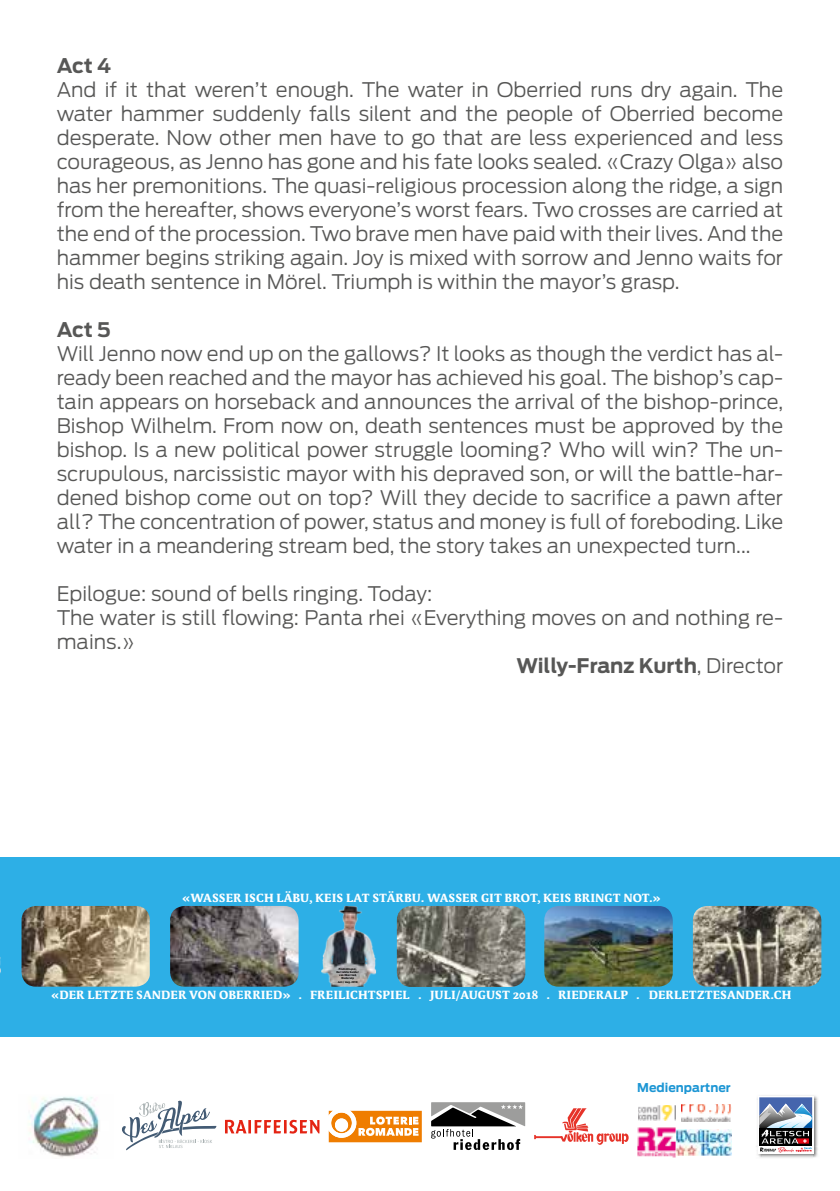
<style>
.page{position:relative;width:840px;height:1191px;background:#fff}
.page>*{position:absolute;margin:0;border:0;box-sizing:border-box;transform-origin:0 0}
.t1{font:300 20px/24px "Antenna";color:#575756;text-align:justify}
.t2{font:700 20px "Antenna";letter-spacing:-.005em;color:#575756}
.t3{font:700 12.2px "Antenna";color:#1d96d4}
.t4{font:800 10.8px "Parable";color:#fff}
.t5{font:900 2.8px/3.2px "DIN";color:#000;text-align:center}
.s1{font-weight:300}
</style>
<div class="page">
<div style="left:0;top:857px;width:839px;height:334px;background:#2dafe6"></div>
<div style="left:0;top:1037px;width:839px;height:154px;background:#fff"></div>
<img style="left:29px;top:1096px;width:71px;height:61px">
<svg style="left:122px;top:1100px;width:94px;height:50px"></svg>
<svg style="left:225px;top:1119px;width:94px;height:14px"></svg>
<svg style="left:328px;top:1110px;width:94px;height:33px"></svg>
<svg style="left:328px;top:1110px;width:93px;height:32px"></svg>
<svg style="left:431px;top:1102px;width:94px;height:48px"></svg>
<img style="left:675px;top:1129px;width:56px;height:26px">
<img style="left:637px;top:1127px;width:38px;height:31px">
<img style="left:638px;top:1105px;width:37px;height:15px">
<img style="left:681px;top:1104px;width:50px;height:17px">
<img style="left:813px;top:1095px;width:5px;height:5px">
<img style="left:756px;top:1146px;width:6px;height:12px">
<img style="left:811px;top:1100px;width:7px;height:58px">
<div style="left:757px;top:1095px;width:56px;height:58px;background:#fff"></div>
<div style="left:758px;top:1097px;width:53px;height:31px;background:#4565ad"></div>
<svg style="left:758px;top:1103px;width:58px;height:49px"></svg>
<svg style="left:534px;top:1108px;width:94px;height:36px"></svg>
<img style="left:692px;top:906px;width:128px;height:80px">
<img style="left:170px;top:906px;width:128px;height:80px">
<img style="left:544px;top:906px;width:128px;height:80px">
<img style="left:396px;top:906px;width:129px;height:81px">
<img style="left:22px;top:906px;width:128px;height:80px">
<img style="left:321px;top:906px;width:55px;height:80px">
<img style="left:0;top:957px;width:1px;height:16px">
<p class="t2" style="left:57px;top:53px;width:56px">Act 4</p>
<p class="t1" style="left:57px;top:77px;width:727px">And if it that weren’t enough. The water in Oberried runs dry again. The water hammer suddenly falls silent and the people of Oberried become desperate. Now other men have to go that are less experienced and less courageous, as Jenno has gone and his fate looks sealed. «Crazy Olga» also has her premonitions. The quasi-religious procession along the ridge, a sign from the hereafter, shows everyone’s worst fears. Two crosses are carried at the end of the procession. Two brave men have paid with their lives. And the hammer begins striking again. Joy is mixed with sorrow and Jenno waits for his death sentence in Mörel. Triumph is within the mayor’s grasp.</p>
<p class="t2" style="left:57px;top:317px;width:55px">Act 5</p>
<p class="t1" style="left:57px;top:341px;width:727px">Will Jenno now end up on the gallows? It looks as though the verdict has al&shy;ready been reached and the mayor has achieved his goal. The bishop’s cap&shy;tain appears on horseback and announces the arrival of the bishop-prince, Bishop Wilhelm. From now on, death sentences must be approved by the bishop. Is a new political power struggle looming? Who will win? The un&shy;scrupulous, narcissistic mayor with his depraved son, or will the battle-har&shy;dened bishop come out on top? Will they decide to sacrifice a pawn after all? The concentration of power, status and money is full of foreboding. Like water in a meandering stream bed, the story takes an unexpected turn...</p>
<p class="t1" style="left:57px;top:581px;width:377px">Epilogue: sound of bells ringing. Today:</p>
<p class="t1" style="left:57px;top:605px;width:727px">The water is still flowing: Panta rhei «Everything moves on and nothing re-</p>
<p class="t1" style="left:57px;top:629px;width:80px">mains.»</p>
<p class="t2" style="left:516px;top:653px;width:268px">Willy-Franz Kurth<span class="s1">, Director</span></p>
<p class="t4" style="left:182px;top:891px;width:479px">«WASSER ISCH LÄBU, KEIS LAT STÄRBU. WASSER GIT BROT, KEIS BRINGT NOT.»</p>
<p class="t5" style="left:336px;top:966px;width:24px">Freilichtspiel,<br>Der letzte Sander von Oberried,<br>Riederalp<br>Juli / Aug. 2018</p>
<p class="t4" style="left:51px;top:988px;width:741px">«DER LETZTE SANDER VON OBERRIED» . FREILICHTSPIEL . JULI/AUGUST 2018 . RIEDERALP . DERLETZTESANDER.CH</p>
<p class="t3" style="left:637px;top:1079px;width:95px">Medienpartner</p>
</div>
